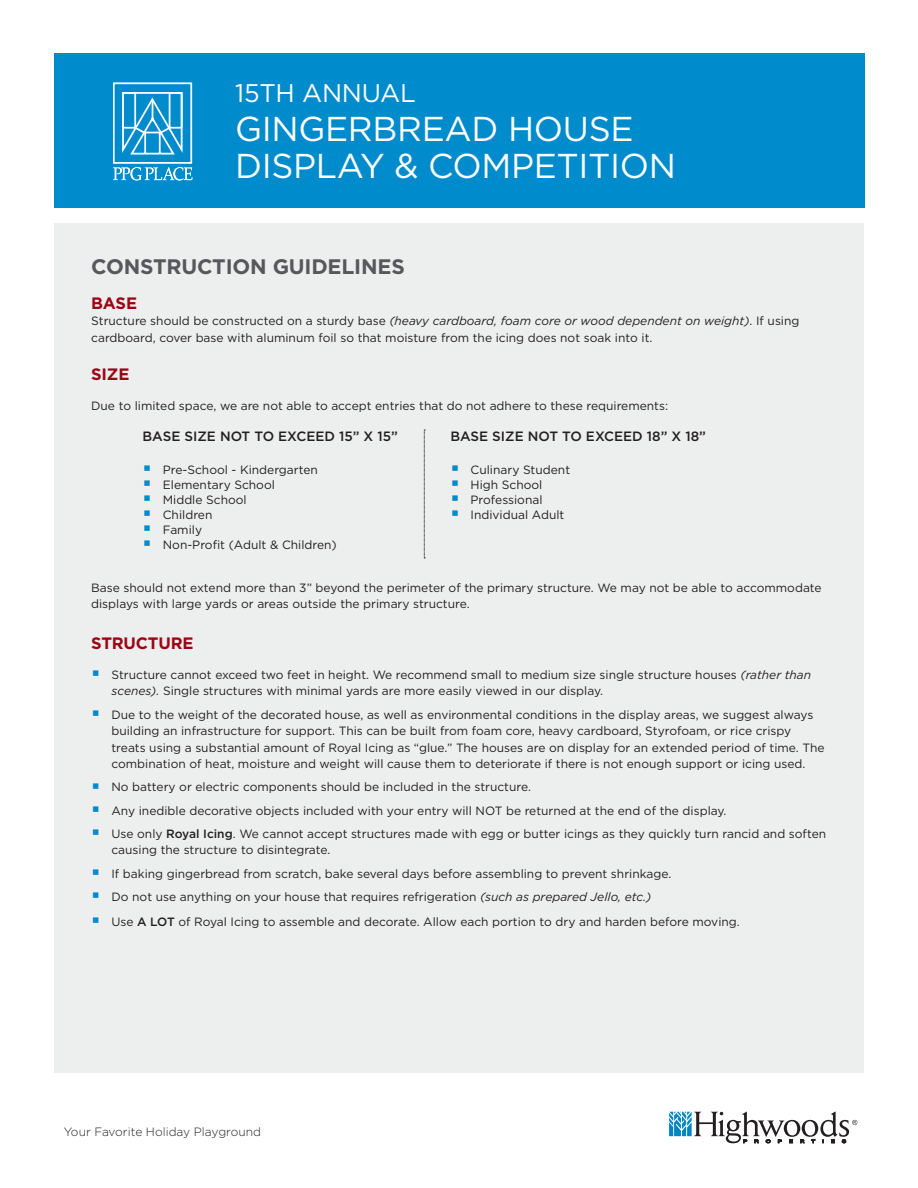
<style>
.page{position:relative;width:918px;height:1188px;background:#fff}
.page>*{position:absolute;margin:0;border:0;box-sizing:border-box;transform-origin:0 0}
.t1{font:34.5px/37.5px "Gotham";letter-spacing:-.01em;color:#fff}
.t2{font:25.5px "Gotham";letter-spacing:-.01em;color:#fff}
.t3{font:700 21px "Gotham";letter-spacing:-.01em;color:#57585a}
.t4{font:700 16.5px "Gotham";letter-spacing:-.01em;color:#9b0614}
.t5{font:500 13.5px "Gotham";color:#231f20}
.t6{font:12px/16.5px "Gotham";color:#231f20}
.t7{font:300 12px "Gotham";color:#231f20}
.s1{font-style:italic}
.s2{font-weight:500}
</style>
<div class="page">
<div style="left:55px;top:223px;width:809px;height:850px;background:#edeeee"></div>
<div style="left:54px;top:53px;width:811px;height:154px;background:#008bcc"></div>
<div style="left:113px;top:82px;width:79px;height:82px;border:2px solid #fff"></div>
<svg style="left:122px;top:92px;width:61px;height:63px"></svg>
<svg style="left:113px;top:167px;width:79px;height:13px"></svg>
<svg style="left:424px;top:430px;width:1px;height:129px"></svg>
<svg style="left:669px;top:1111px;width:188px;height:32px"></svg>
<p class="t2" style="left:235px;top:77px;width:182px">15TH ANNUAL</p>
<p class="t1" style="left:235px;top:109px;width:443px">GINGERBREAD HOUSE<br>DISPLAY &amp; COMPETITION</p>
<p class="t3" style="left:91px;top:252px;width:315px">CONSTRUCTION GUIDELINES</p>
<p class="t4" style="left:91px;top:292px;width:47px">BASE</p>
<p class="t6" style="left:91px;top:313px;width:710px">Structure should be constructed on a sturdy base <span class="s1">(heavy cardboard, foam core or wood dependent on weight)</span>. If using cardboard, cover base with aluminum foil so that moisture from the icing does not soak into it.</p>
<p class="t4" style="left:91px;top:363px;width:40px">SIZE</p>
<p class="t6" style="left:91px;top:397px;width:578px">Due to limited space, we are not able to accept entries that do not adhere to these requirements:</p>
<p class="t5" style="left:143px;top:427px;width:257px">BASE SIZE NOT TO EXCEED 15” X 15”</p>
<p class="t6" style="left:163px;top:461px;width:157px">Pre-School - Kindergarten</p>
<p class="t6" style="left:163px;top:476px;width:114px">Elementary School</p>
<p class="t6" style="left:163px;top:491px;width:85px">Middle School</p>
<p class="t6" style="left:163px;top:506px;width:51px">Children</p>
<p class="t6" style="left:163px;top:521px;width:41px">Family</p>
<p class="t6" style="left:163px;top:536px;width:176px">Non-Profit (Adult &amp; Children)</p>
<p class="t5" style="left:450px;top:427px;width:257px">BASE SIZE NOT TO EXCEED 18” X 18”</p>
<p class="t6" style="left:471px;top:461px;width:101px">Culinary Student</p>
<p class="t6" style="left:471px;top:476px;width:73px">High School</p>
<p class="t6" style="left:471px;top:491px;width:73px">Professional</p>
<p class="t6" style="left:471px;top:506px;width:95px">Individual Adult</p>
<p class="t6" style="left:91px;top:579px;width:732px">Base should not extend more than 3” beyond the perimeter of the primary structure. We may not be able to accommodate displays with large yards or areas outside the primary structure.</p>
<p class="t4" style="left:91px;top:632px;width:104px">STRUCTURE</p>
<p class="t6" style="left:111px;top:666px;width:701px">Structure cannot exceed two feet in height. We recommend small to medium size single structure houses <span class="s1">(rather than scenes).</span> Single structures with minimal yards are more easily viewed in our display.</p>
<p class="t6" style="left:111px;top:706px;width:715px">Due to the weight of the decorated house, as well as environmental conditions in the display areas, we suggest always building an infrastructure for support. This can be built from foam core, heavy cardboard, Styrofoam, or rice crispy treats using a substantial amount of Royal Icing as “glue.” The houses are on display for an extended period of time. The combination of heat, moisture and weight will cause them to deteriorate if there is not enough support or icing used.</p>
<p class="t6" style="left:111px;top:779px;width:421px">No battery or electric components should be included in the structure.</p>
<p class="t6" style="left:111px;top:802px;width:617px">Any inedible decorative objects included with your entry will NOT be returned at the end of the display.</p>
<p class="t6" style="left:111px;top:825px;width:716px">Use only <span class="s2">Royal Icing</span>. We cannot accept structures made with egg or butter icings as they quickly turn rancid and soften causing the structure to disintegrate.</p>
<p class="t6" style="left:111px;top:865px;width:561px">If baking gingerbread from scratch, bake several days before assembling to prevent shrinkage.</p>
<p class="t6" style="left:111px;top:888px;width:542px">Do not use anything on your house that requires refrigeration <span class="s1">(such as prepared Jello, etc.)</span></p>
<p class="t6" style="left:111px;top:913px;width:630px">Use <span class="s2">A LOT</span> of Royal Icing to assemble and decorate. Allow each portion to dry and harden before moving.</p>
<p class="t7" style="left:64px;top:1124px;width:199px">Your Favorite Holiday Playground</p>
</div>
